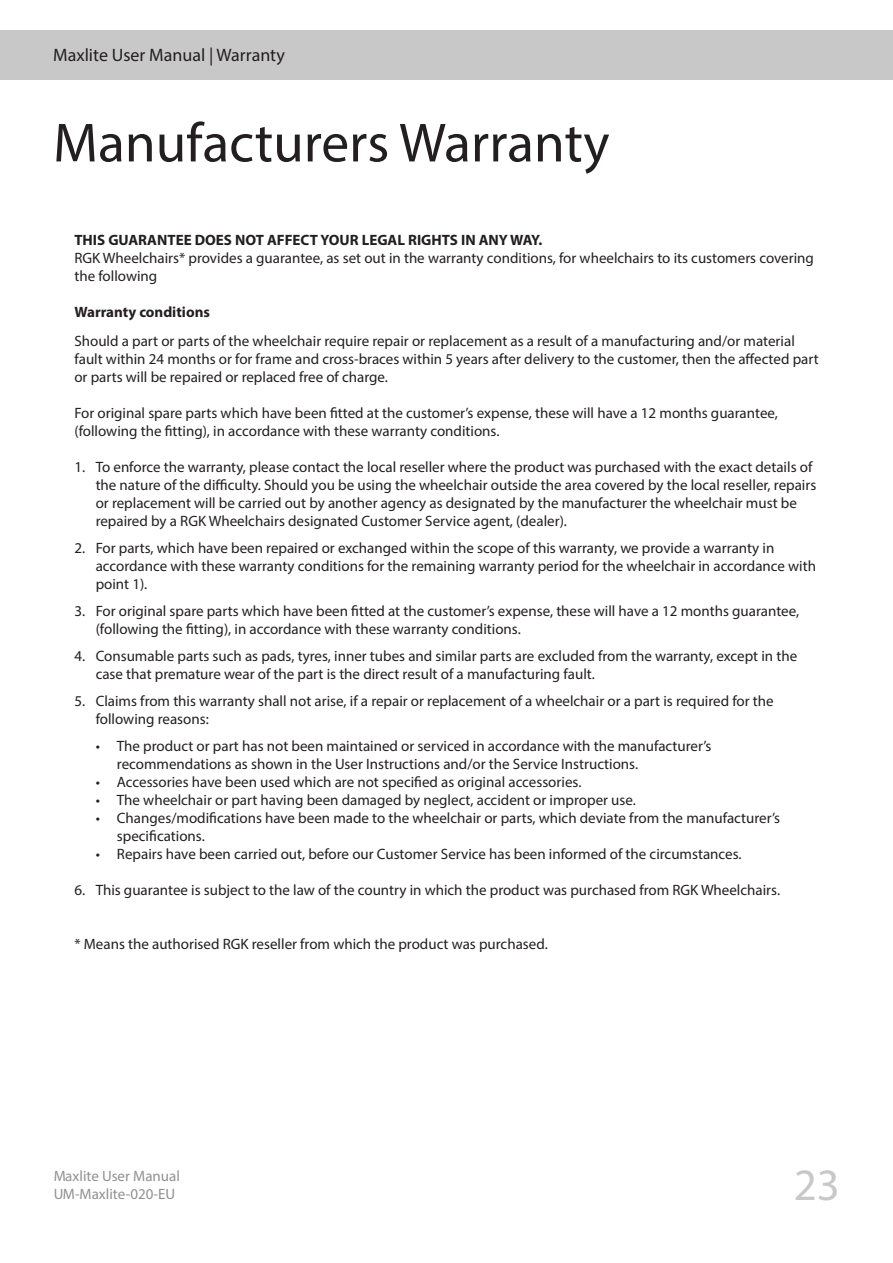
<style>
.page{position:relative;width:893px;height:1263px;background:#fff}
.page>*{position:absolute;margin:0;border:0;box-sizing:border-box;transform-origin:0 0}
.Heading_1{font:55.5px "Myriad Pro";color:#231f20}
.t1{font:45px "Myriad Pro";color:#c8c8c8}
.t2{font:18px "Myriad Pro";color:#231f20}
.t3{font:15px/18px "Myriad Pro";color:#231f20}
.t4{font:700 15px "Myriad Pro";color:#231f20}
</style>
<div class="page">
<div style="left:0;top:31px;width:893px;height:49px;background:#c8c8c8"></div>
<p class="t2" style="left:53px;top:44px;width:233px">Maxlite User Manual | Warranty</p>
<p class="Heading_1" style="left:53px;top:109px;width:558px">Manufacturers Warranty</p>
<p class="t4" style="left:74px;top:230px;width:469px">THIS GUARANTEE DOES NOT AFFECT YOUR LEGAL RIGHTS IN ANY WAY.</p>
<p class="t3" style="left:74px;top:249px;width:741px">RGK Wheelchairs* provides a guarantee, as set out in the warranty conditions, for wheelchairs to its customers covering the following</p>
<p class="t4" style="left:74px;top:302px;width:137px">Warranty conditions</p>
<p class="t3" style="left:74px;top:332px;width:746px">Should a part or parts of the wheelchair require repair or replacement as a result of a manufacturing and/or material fault within 24 months or for frame and cross-braces within 5 years after delivery to the customer, then the affected part or parts will be repaired or replaced free of charge.</p>
<p class="t3" style="left:74px;top:404px;width:705px">For original spare parts which have been fitted at the customer’s expense, these will have a 12 months guarantee, (following the fitting), in accordance with these warranty conditions.</p>
<p class="t3" style="left:96px;top:458px;width:722px;text-indent:-21px">1. To enforce the warranty, please contact the local reseller where the product was purchased with the exact details of the nature of the difficulty. Should you be using the wheelchair outside the area covered by the local reseller, repairs or replacement will be carried out by another agency as designated by the manufacturer the wheelchair must be repaired by a RGK Wheelchairs designated Customer Service agent, (dealer).</p>
<p class="t3" style="left:96px;top:539px;width:722px;text-indent:-21px">2. For parts, which have been repaired or exchanged within the scope of this warranty, we provide a warranty in accordance with these warranty conditions for the remaining warranty period for the wheelchair in accordance with point 1).</p>
<p class="t3" style="left:96px;top:602px;width:705px;text-indent:-21px">3. For original spare parts which have been fitted at the customer’s expense, these will have a 12 months guarantee, (following the fitting), in accordance with these warranty conditions.</p>
<p class="t3" style="left:96px;top:647px;width:703px;text-indent:-21px">4. Consumable parts such as pads, tyres, inner tubes and similar parts are excluded from the warranty, except in the case that premature wear of the part is the direct result of a manufacturing fault.</p>
<p class="t3" style="left:96px;top:692px;width:679px;text-indent:-21px">5. Claims from this warranty shall not arise, if a repair or replacement of a wheelchair or a part is required for the following reasons:</p>
<p class="t3" style="left:117px;top:737px;width:596px;text-indent:-21px">• The product or part has not been maintained or serviced in accordance with the manufacturer’s recommendations as shown in the User Instructions and/or the Service Instructions.</p>
<p class="t3" style="left:96px;top:773px;width:487px">• Accessories have been used which are not specified as original accessories.</p>
<p class="t3" style="left:96px;top:791px;width:542px">• The wheelchair or part having been damaged by neglect, accident or improper use.</p>
<p class="t3" style="left:117px;top:809px;width:665px;text-indent:-21px">• Changes/modifications have been made to the wheelchair or parts, which deviate from the manufacturer’s specifications.</p>
<p class="t3" style="left:96px;top:845px;width:647px">• Repairs have been carried out, before our Customer Service has been informed of the circumstances.</p>
<p class="t3" style="left:74px;top:881px;width:707px">6. This guarantee is subject to the law of the country in which the product was purchased from RGK Wheelchairs.</p>
<p class="t3" style="left:74px;top:935px;width:475px">* Means the authorised RGK reseller from which the product was purchased.</p>
<p class="t3" style="left:53px;top:1167px;width:128px">Maxlite User Manual<br>UM-Maxlite-020-EU</p>
<h2 class="t1" style="left:794px;top:1157px;width:48px">23</h2>
</div>
